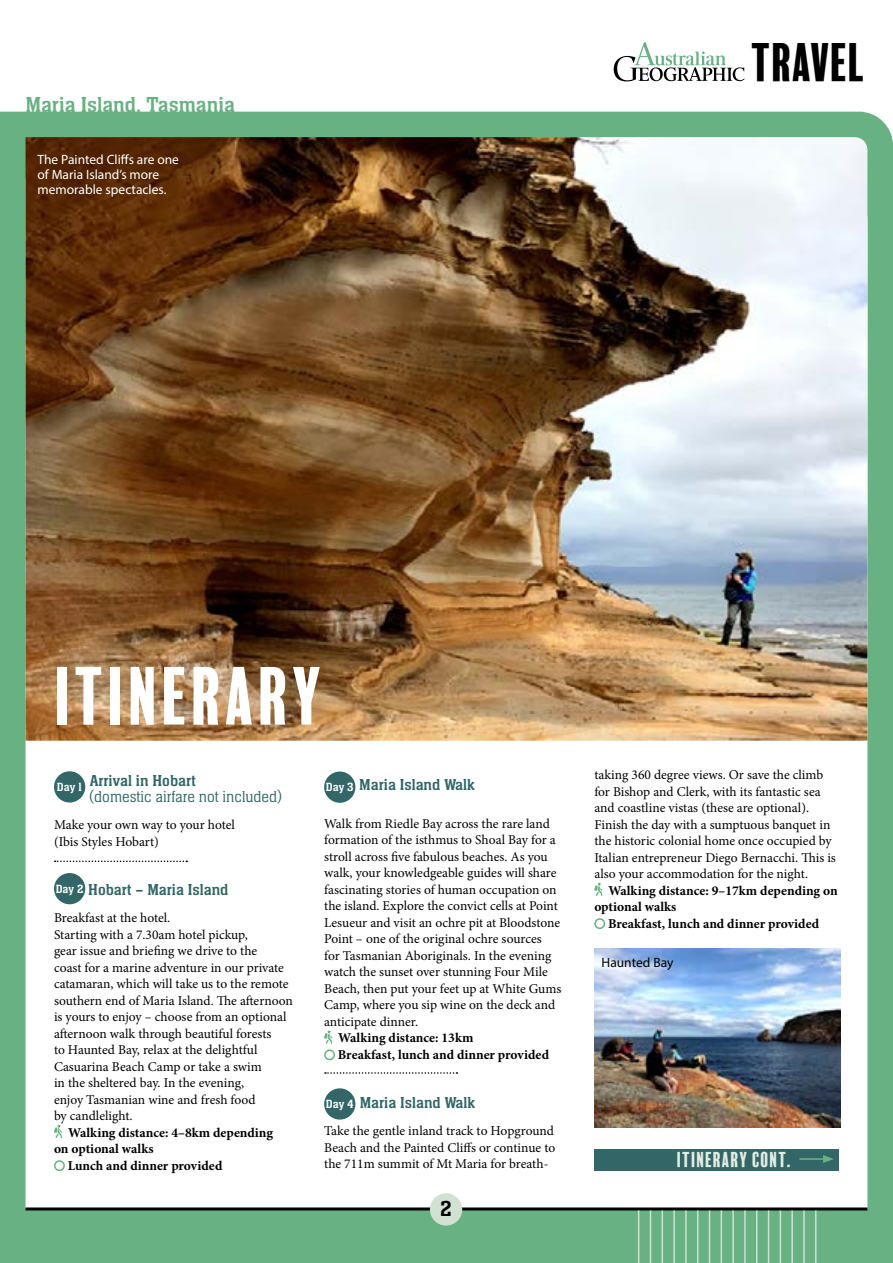
<style>
.page{position:relative;width:893px;height:1263px;background:#fff}
.page>*{position:absolute;margin:0;border:0;box-sizing:border-box;transform-origin:0 0}
.t1{font:75px "Balboa Plus Fill";color:#fff}
.t2{font:49.8px "Balboa Plus Fill";letter-spacing:-.04em;color:#000}
.t3{font:22.5px "Neue Aachen Pro";color:#68b183}
.t4{font:22.5px "Neue Aachen Pro";color:#000}
.t5{font:19.8px "Balboa Plus Fill";color:#e2ece3}
.t6{font:16.5px "Neue Aachen Pro";color:#366}
.t7{font:300 16.5px/16.5px "Neue Aachen Pro";color:#366}
.t8{font:13.5px/16.5px "Minion Pro";letter-spacing:-.005em;color:#000}
.t9{font:700 13.5px/16.5px "Minion Pro";color:#000}
.t10{font:13.5px/15px "Myriad Pro";color:#fff}
.t11{font:13.5px "Myriad Pro";color:#000}
.s1{font-weight:400}
.s2{font-size:12.3px;color:#fff}
</style>
<div class="page">
<div style="left:0;top:112px;width:893px;height:1151px;background:#68b183"></div>
<svg style="left:614px;top:42px;width:131px;height:39px"></svg>
<svg style="left:26px;top:741px;width:841px;height:466px"></svg>
<hr style="left:26px;top:1207px;width:841px;height:3px;background:#000">
<div style="left:430px;top:1193px;width:32px;height:32px;background:#d1e2d3;border-radius:50%"></div>
<div style="left:54px;top:771px;width:31px;height:31px;background:#366;border-radius:50%"></div>
<svg style="left:55px;top:860px;width:132px;height:2px"></svg>
<div style="left:54px;top:873px;width:31px;height:31px;background:#366;border-radius:50%"></div>
<svg style="left:54px;top:1124px;width:8px;height:14px"></svg>
<div style="left:54px;top:1160px;width:11px;height:11px;border:2px solid #68b183;border-radius:50%"></div>
<img style="left:26px;top:137px;width:841px;height:604px">
<div style="left:324px;top:771px;width:31px;height:32px;background:#366;border-radius:50%"></div>
<svg style="left:324px;top:1030px;width:9px;height:14px"></svg>
<div style="left:324px;top:1049px;width:11px;height:11px;border:2px solid #68b183;border-radius:50%"></div>
<div style="left:324px;top:1088px;width:31px;height:31px;background:#366;border-radius:50%"></div>
<img style="left:594px;top:948px;width:246px;height:180px">
<svg style="left:594px;top:883px;width:9px;height:13px"></svg>
<div style="left:594px;top:918px;width:11px;height:11px;border:2px solid #68b183;border-radius:50%"></div>
<div style="left:594px;top:1149px;width:245px;height:21px;background:#366"></div>
<hr style="left:799px;top:1158px;width:27px;height:2px;background:#68b183">
<svg style="left:823px;top:1155px;width:11px;height:8px"></svg>
<hr style="left:638px;top:1210px;width:1px;height:53px;background:#cfe1d2">
<hr style="left:650px;top:1210px;width:1px;height:53px;background:#cfe1d2">
<hr style="left:662px;top:1210px;width:1px;height:53px;background:#cfe1d2">
<hr style="left:673px;top:1210px;width:2px;height:53px;background:#cfe1d2">
<hr style="left:685px;top:1210px;width:2px;height:53px;background:#cfe1d2">
<hr style="left:697px;top:1210px;width:1px;height:53px;background:#cfe1d2">
<hr style="left:709px;top:1210px;width:1px;height:53px;background:#cfe1d2">
<hr style="left:721px;top:1210px;width:1px;height:53px;background:#cfe1d2">
<hr style="left:732px;top:1210px;width:2px;height:53px;background:#cfe1d2">
<hr style="left:744px;top:1210px;width:2px;height:53px;background:#cfe1d2">
<hr style="left:756px;top:1210px;width:1px;height:53px;background:#cfe1d2">
<hr style="left:768px;top:1210px;width:1px;height:53px;background:#cfe1d2">
<hr style="left:780px;top:1210px;width:1px;height:53px;background:#cfe1d2">
<hr style="left:791px;top:1210px;width:2px;height:53px;background:#cfe1d2">
<hr style="left:803px;top:1210px;width:2px;height:53px;background:#cfe1d2">
<hr style="left:815px;top:1210px;width:1px;height:53px;background:#cfe1d2">
<svg style="left:325px;top:1072px;width:132px;height:2px"></svg>
<h3 class="t3" style="left:26px;top:93px;width:211px">Maria Island, Tasmania</h3>
<p class="t10" style="left:38px;top:152px;width:143px">The Painted Cliffs are one of Maria Island’s more memorable spectacles.</p>
<h2 class="t2" style="left:751px;top:35px;width:118px">TRAVEL</h2>
<h1 class="t1" style="left:54px;top:654px;width:273px">ITINERARY</h1>
<p class="t7" style="left:89px;top:772px;width:195px;text-indent:-32px"><sub>Day</sub> <sub>1</sub> <span class="s1">Arrival in Hobart<br></span>(domestic airfare not included)</p>
<p class="t8" style="left:54px;top:816px;width:182px">Make your own way to your hotel (Ibis Styles Hobart)</p>
<p class="t6" style="left:56px;top:881px;width:174px"><span class="s2">Day 2</span> Hobart – Maria Island</p>
<p class="t8" style="left:54px;top:909px;width:240px">Breakfast at the hotel.<br>Starting with a 7.30am hotel pickup,<br>gear issue and briefing we drive to the<br>coast for a marine adventure in our private catamaran, which will take us to the remote southern end of Maria Island. The afternoon is yours to enjoy – choose from an optional afternoon walk through beautiful forests<br>to Haunted Bay, relax at the delightful Casuarina Beach Camp or take a swim<br>in the sheltered bay. In the evening,<br>enjoy Tasmanian wine and fresh food<br>by candlelight.</p>
<p class="t9" style="left:68px;top:1124px;width:206px">Walking distance: 4–8km depending</p>
<p class="t9" style="left:54px;top:1140px;width:101px">on optional walks</p>
<p class="t9" style="left:68px;top:1157px;width:156px">Lunch and dinner provided</p>
<p class="t6" style="left:326px;top:776px;width:150px"><span class="s2">Day 3</span> Maria Island Walk</p>
<p class="t8" style="left:324px;top:815px;width:239px">Walk from Riedle Bay across the rare land formation of the isthmus to Shoal Bay for a stroll across five fabulous beaches. As you walk, your knowledgeable guides will share fascinating stories of human occupation on the island. Explore the convict cells at Point Lesueur and visit an ochre pit at Bloodstone Point – one of the original ochre sources<br>for Tasmanian Aboriginals. In the evening watch the sunset over stunning Four Mile Beach, then put your feet up at White Gums Camp, where you sip wine on the deck and anticipate dinner.</p>
<p class="t9" style="left:338px;top:1029px;width:213px">Walking distance: 13km<br>Breakfast, lunch and dinner provided</p>
<p class="t6" style="left:326px;top:1094px;width:151px"><span class="s2">Day 4</span> Maria Island Walk</p>
<p class="t8" style="left:324px;top:1123px;width:233px;text-align:justify">Take the gentle inland track to Hopground Beach and the Painted Cliffs or continue to the 711m summit of Mt Maria for breath-</p>
<h3 class="t4" style="left:440px;top:1197px;width:13px">2</h3>
<p class="t8" style="left:594px;top:766px;width:243px">taking 360 degree views. Or save the climb for Bishop and Clerk, with its fantastic sea and coastline vistas (these are optional).<br>Finish the day with a sumptuous banquet in the historic colonial home once occupied by Italian entrepreneur Diego Bernacchi. This is also your accommodation for the night.</p>
<p class="t9" style="left:594px;top:882px;width:245px;text-indent:14px">Walking distance: 9–17km depending on optional walks</p>
<p class="t9" style="left:608px;top:915px;width:213px">Breakfast, lunch and dinner provided</p>
<p class="t11" style="left:601px;top:954px;width:73px">Haunted Bay</p>
<h3 class="t5" style="left:677px;top:1148px;width:117px">ITINERARY CONT.</h3>
</div>
